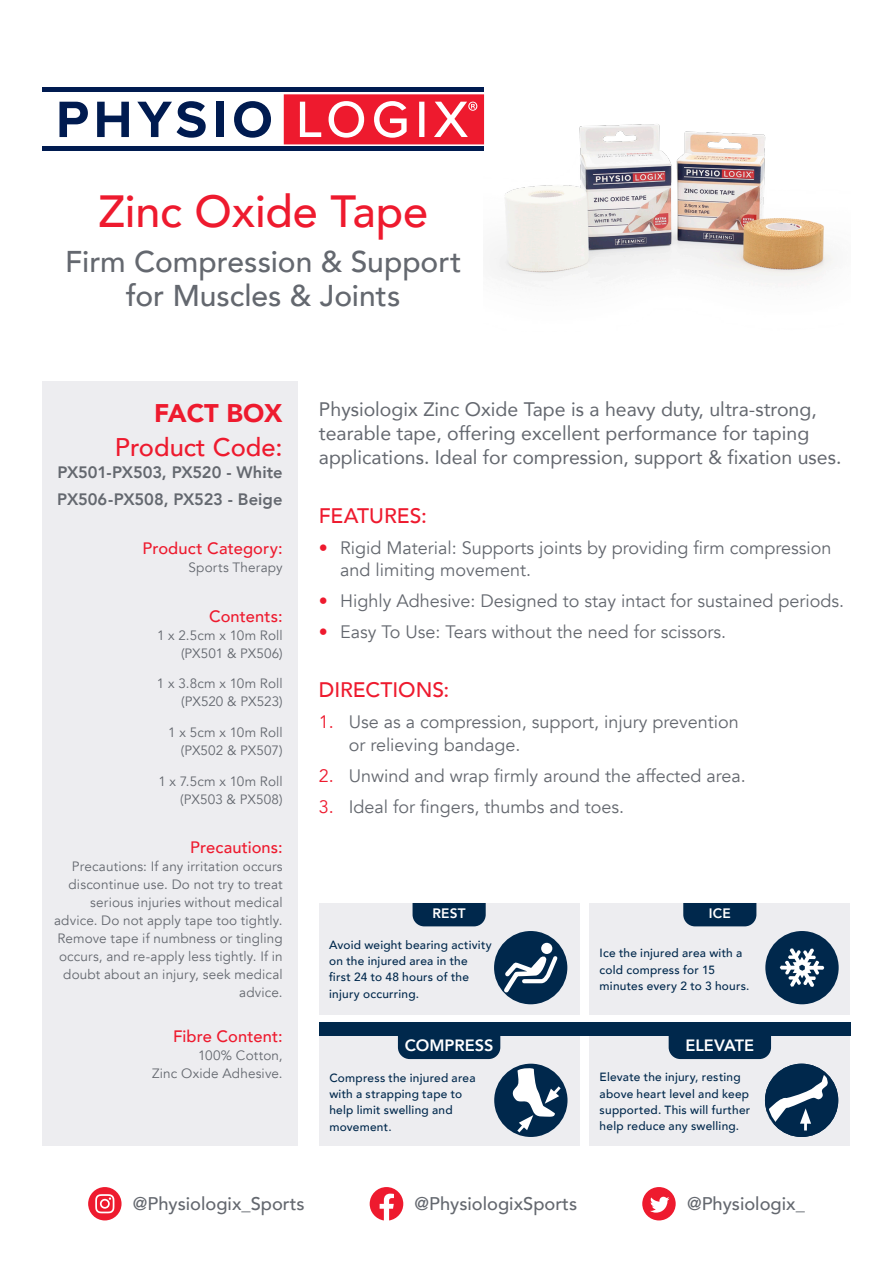
<style>
.page{position:relative;width:893px;height:1263px;background:#fff}
.page>*{position:absolute;margin:0;border:0;box-sizing:border-box;transform-origin:0 0}
.product-title-1{font:500 45px "Avenir";letter-spacing:-.005em;color:#ee1a2e}
.product-subtitle-1{font:500 30px/34.5px "Avenir";color:#64686f;text-align:center}
.fact-box-title-2{font:500 25.5px "Avenir";color:#ee1a2e}
.fact-box-title-1{font:900 25.5px "Avenir";color:#ee1a2e}
.text-box-title-1{font:500 21px "Avenir";letter-spacing:-.005em;color:#ee1a2e}
.product-intro-1{font:19.5px/24px "Avenir";color:#64686f}
.t1{font:500 18.3px "Avenir";color:#64686f}
.t2{font:18px/22.5px "Avenir";color:#64686f}
.fact-box-title-3{font:500 16.5px "Avenir";letter-spacing:.005em;color:#ee1a2e}
.fact-box-body-1{font:800 16.5px "Avenir";letter-spacing:-.01em;color:#64686f}
.RICE_bubble{font:800 16.35px "Avenir";letter-spacing:.005em;color:#fff}
.RICE_bubble-2{font:800 13.65px "Avenir";letter-spacing:.015em;color:#fff}
.fact-box-body-2{font:13.5px/18px "Avenir";letter-spacing:.01em;color:#64686f;text-align:right}
.RICE_body{font:500 11.85px/16.4px "Avenir";letter-spacing:.02em;color:#00284c}
.s1{color:#ee1a2e}
</style>
<div class="page">
<svg style="left:88px;top:1187px;width:34px;height:33px"></svg>
<svg style="left:370px;top:1187px;width:33px;height:33px"></svg>
<svg style="left:642px;top:1187px;width:34px;height:33px"></svg>
<div style="left:43px;top:381px;width:255px;height:764px;background:#ededf0"></div>
<img style="left:484px;top:95px;width:350px;height:192px">
<hr style="left:43px;top:88px;width:441px;height:4px;background:#001b50">
<hr style="left:43px;top:147px;width:441px;height:4px;background:#001b50">
<svg style="left:59px;top:102px;width:29px;height:35px"></svg>
<svg style="left:97px;top:102px;width:32px;height:35px"></svg>
<svg style="left:137px;top:101px;width:69px;height:37px"></svg>
<div style="left:216px;top:102px;width:8px;height:35px;background:#001b50"></div>
<svg style="left:234px;top:101px;width:37px;height:37px"></svg>
<svg style="left:284px;top:94px;width:200px;height:50px"></svg>
<div style="left:590px;top:903px;width:260px;height:112px;background:#ededf0"></div>
<div style="left:319px;top:903px;width:260px;height:112px;background:#ededf0"></div>
<div style="left:413px;top:903px;width:73px;height:23px;background:#00284c"></div>
<div style="left:683px;top:903px;width:73px;height:23px;background:#00284c"></div>
<div style="left:590px;top:1036px;width:260px;height:109px;background:#ededf0"></div>
<div style="left:319px;top:1036px;width:260px;height:109px;background:#ededf0"></div>
<div style="left:319px;top:1022px;width:531px;height:14px;background:#00284c"></div>
<div style="left:398px;top:1036px;width:102px;height:23px;background:#00284c"></div>
<div style="left:669px;top:1036px;width:102px;height:23px;background:#00284c"></div>
<div style="left:765px;top:1064px;width:73px;height:73px;background:#00284c;border-radius:50%"></div>
<svg style="left:767px;top:1074px;width:61px;height:56px"></svg>
<div style="left:765px;top:1064px;width:73px;height:73px;border:3px solid #00284c;border-radius:50%"></div>
<div style="left:494px;top:1064px;width:73px;height:73px;background:#00284c;border-radius:50%"></div>
<svg style="left:512px;top:1068px;width:52px;height:67px"></svg>
<div style="left:765px;top:931px;width:74px;height:73px;background:#00284c;border-radius:50%"></div>
<svg style="left:780px;top:948px;width:44px;height:39px"></svg>
<div style="left:494px;top:931px;width:73px;height:73px;background:#00284c;border-radius:50%"></div>
<div style="left:541px;top:943px;width:11px;height:11px;background:#fff;border-radius:50%"></div>
<svg style="left:500px;top:952px;width:61px;height:44px"></svg>
<div style="left:533px;top:964px;width:8px;height:8px;background:#fff;border-radius:50%"></div>
<p class="product-title-1" style="left:99px;top:172px;width:331px">Zinc Oxide Tape</p>
<p class="product-subtitle-1" style="left:65px;top:243px;width:398px">Firm Compression &amp; Support for Muscles &amp; Joints</p>
<p class="fact-box-title-1" style="left:154px;top:391px;width:130px">FACT BOX</p>
<p class="fact-box-title-2" style="left:115px;top:425px;width:169px">Product Code:</p>
<p class="fact-box-body-1" style="left:57px;top:460px;width:227px">PX501-PX503, PX520 - White</p>
<p class="fact-box-body-1" style="left:57px;top:486px;width:227px">PX506-PX508, PX523 - Beige</p>
<p class="fact-box-title-3" style="left:143px;top:534px;width:142px">Product Category:</p>
<p class="fact-box-body-2" style="left:189px;top:559px;width:96px">Sports Therapy</p>
<p class="fact-box-title-3" style="left:209px;top:601px;width:75px">Contents:</p>
<p class="fact-box-body-2" style="left:157px;top:626px;width:127px">1 x 2.5cm x 10m Roll (PX501 &amp; PX506)</p>
<p class="fact-box-body-2" style="left:157px;top:675px;width:127px">1 x 3.8cm x 10m Roll (PX520 &amp; PX523)</p>
<p class="fact-box-body-2" style="left:168px;top:724px;width:116px">1 x 5cm x 10m Roll (PX502 &amp; PX507)</p>
<p class="fact-box-body-2" style="left:158px;top:772px;width:126px">1 x 7.5cm x 10m Roll (PX503 &amp; PX508)</p>
<p class="fact-box-title-3" style="left:190px;top:833px;width:94px">Precautions:</p>
<p class="fact-box-body-2" style="left:54px;top:858px;width:230px">Precautions: If any irritation occurs discontinue use. Do not try to treat serious injuries without medical advice. Do not apply tape too tightly.<br>Remove tape if numbness or tingling occurs, and re-apply less tightly. If in doubt about an injury, seek medical advice.</p>
<p class="fact-box-title-3" style="left:173px;top:1022px;width:111px">Fibre Content:</p>
<p class="fact-box-body-2" style="left:152px;top:1046px;width:132px">100% Cotton,<br>Zinc Oxide Adhesive.</p>
<p class="product-intro-1" style="left:319px;top:396px;width:524px">Physiologix Zinc Oxide Tape is a heavy duty, ultra-strong, tearable tape, offering excellent performance for taping applications. Ideal for compression, support &amp; fixation uses.</p>
<p class="text-box-title-1" style="left:319px;top:497px;width:109px">FEATURES:</p>
<p class="t2" style="left:340px;top:537px;width:493px;text-indent:-21px"><span class="s1">•</span> Rigid Material: Supports joints by providing firm compression and limiting movement.</p>
<p class="t2" style="left:319px;top:590px;width:527px"><span class="s1">•</span> Highly Adhesive: Designed to stay intact for sustained periods.</p>
<p class="t2" style="left:319px;top:621px;width:409px"><span class="s1">•</span> Easy To Use: Tears without the need for scissors.</p>
<p class="text-box-title-1" style="left:319px;top:672px;width:132px">DIRECTIONS:</p>
<p class="t2" style="left:349px;top:711px;width:392px;text-indent:-30px"><span class="s1">1.</span> Use as a compression, support, injury prevention or relieving bandage.</p>
<p class="t2" style="left:319px;top:765px;width:428px"><span class="s1">2.</span> Unwind and wrap firmly around the affected area.</p>
<p class="t2" style="left:319px;top:796px;width:307px"><span class="s1">3.</span> Ideal for fingers, thumbs and toes.</p>
<p class="RICE_bubble-2" style="left:432px;top:902px;width:35px">REST</p>
<p class="RICE_bubble-2" style="left:709px;top:902px;width:23px">ICE</p>
<p class="RICE_body" style="left:329px;top:936px;width:164px">Avoid weight bearing activity on the injured area in the first 24 to 48 hours of the injury occurring.</p>
<p class="RICE_body" style="left:600px;top:944px;width:151px">Ice the injured area with a cold compress for 15 minutes every 2 to 3 hours.</p>
<p class="RICE_bubble" style="left:405px;top:1033px;width:90px">COMPRESS</p>
<p class="RICE_bubble" style="left:685px;top:1033px;width:70px">ELEVATE</p>
<p class="RICE_body" style="left:329px;top:1069px;width:148px">Compress the injured area with a strapping tape to help limit swelling and movement.</p>
<p class="RICE_body" style="left:600px;top:1068px;width:152px">Elevate the injury, resting above heart level and keep supported. This will further help reduce any swelling.</p>
<h3 class="t1" style="left:133px;top:1187px;width:173px">@Physiologix_Sports</h3>
<h3 class="t1" style="left:415px;top:1187px;width:164px">@PhysiologixSports</h3>
<h3 class="t1" style="left:687px;top:1187px;width:119px">@Physiologix_</h3>
</div>
